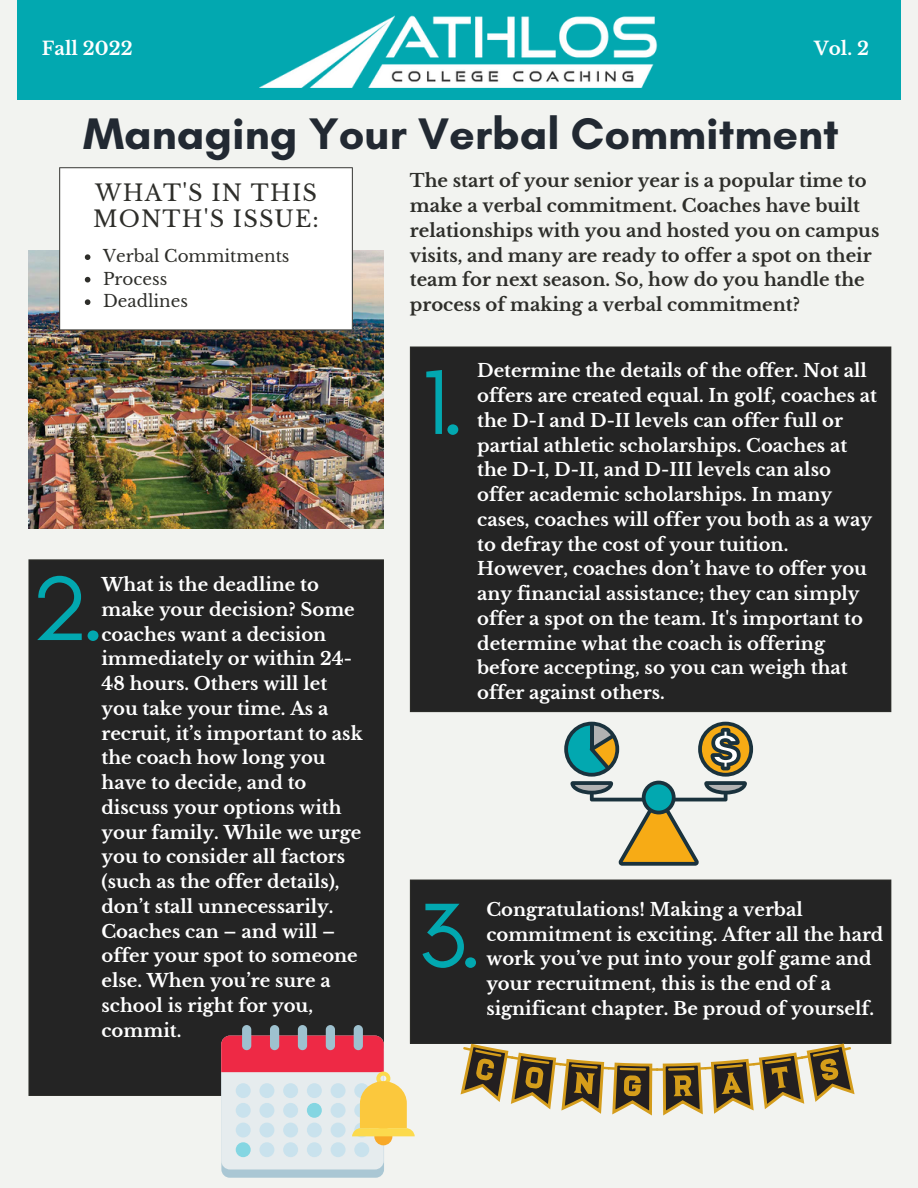
<style>
.page{position:relative;width:918px;height:1188px;background:#f2f3f0}
.page>*{position:absolute;margin:0;border:0;box-sizing:border-box;transform-origin:0 0}
.t1{font:93px "Glacial Indifference";color:#02a8b0}
.t2{font:700 45px "Glacial Indifference";color:#222932}
.t3{font:22.5px/26.4px "Libre Baskerville";letter-spacing:.05em;color:#2e2e2a}
.t4{font:700 18.3px "Libre Baskerville";color:#fff}
.t5{font:700 18px/24.8px "Libre Baskerville";color:#fff}
.t6{font:700 18px/24.8px "Libre Baskerville";color:#2e2e2a}
.t7{font:16.8px/22.5px "Libre Baskerville";color:#2e2e2a}
</style>
<div class="page">
<div style="left:17px;top:0;width:883px;height:100px;background:#02a8b0"></div>
<img style="left:28px;top:250px;width:356px;height:278px">
<div style="left:60px;top:168px;width:292px;height:162px;background:#fff"></div>
<hr style="left:59px;top:168px;width:1px;height:161px;background:#2e2e2a">
<hr style="left:352px;top:168px;width:1px;height:161px;background:#2e2e2a">
<hr style="left:60px;top:329px;width:292px;height:1px;background:#2e2e2a">
<hr style="left:60px;top:167px;width:292px;height:1px;background:#2e2e2a">
<img style="left:259px;top:15px;width:399px;height:73px">
<div style="left:410px;top:347px;width:481px;height:365px;background:#242424"></div>
<hr style="left:410px;top:347px;width:1px;height:364px;background:#2e2e2a">
<hr style="left:890px;top:347px;width:1px;height:364px;background:#2e2e2a">
<hr style="left:411px;top:711px;width:479px;height:1px;background:#2e2e2a">
<hr style="left:411px;top:346px;width:479px;height:1px;background:#2e2e2a">
<div style="left:29px;top:560px;width:354px;height:535px;background:#242424"></div>
<hr style="left:28px;top:560px;width:1px;height:535px;background:#2e2e2a">
<hr style="left:383px;top:560px;width:1px;height:535px;background:#2e2e2a">
<hr style="left:29px;top:1095px;width:354px;height:1px;background:#2e2e2a">
<hr style="left:29px;top:559px;width:354px;height:1px;background:#2e2e2a">
<div style="left:221px;top:1043px;width:163px;height:135px;background:#aac7d4;border-radius:8px"></div>
<div style="left:221px;top:1036px;width:163px;height:133px;background:#e6ecee;border-radius:9px"></div>
<div style="left:242px;top:1025px;width:9px;height:25px;background:#9ec1cf;border-radius:5px"></div>
<div style="left:270px;top:1025px;width:9px;height:25px;background:#9ec1cf;border-radius:5px"></div>
<div style="left:298px;top:1025px;width:9px;height:25px;background:#9ec1cf;border-radius:5px"></div>
<div style="left:326px;top:1025px;width:9px;height:25px;background:#9ec1cf;border-radius:5px"></div>
<div style="left:354px;top:1025px;width:9px;height:25px;background:#9ec1cf;border-radius:5px"></div>
<div style="left:236px;top:1123px;width:15px;height:14px;background:#c9e2ed;border-radius:50%"></div>
<div style="left:259px;top:1123px;width:15px;height:14px;background:#c9e2ed;border-radius:50%"></div>
<div style="left:283px;top:1123px;width:15px;height:14px;background:#c9e2ed;border-radius:50%"></div>
<div style="left:307px;top:1123px;width:15px;height:14px;background:#c9e2ed;border-radius:50%"></div>
<div style="left:331px;top:1123px;width:15px;height:14px;background:#c9e2ed;border-radius:50%"></div>
<div style="left:354px;top:1123px;width:15px;height:14px;background:#dbdfb3;border-radius:50%"></div>
<div style="left:236px;top:1142px;width:15px;height:15px;background:#84d6e2;border-radius:50%"></div>
<div style="left:259px;top:1142px;width:15px;height:15px;background:#c9e2ed;border-radius:50%"></div>
<div style="left:283px;top:1142px;width:15px;height:15px;background:#c9e2ed;border-radius:50%"></div>
<div style="left:307px;top:1142px;width:15px;height:15px;background:#c9e2ed;border-radius:50%"></div>
<div style="left:331px;top:1142px;width:15px;height:15px;background:#c9e2ed;border-radius:50%"></div>
<div style="left:354px;top:1142px;width:15px;height:15px;background:#c9e2ed;border-radius:50%"></div>
<svg style="left:374px;top:1127px;width:18px;height:18px"></svg>
<div style="left:410px;top:880px;width:481px;height:163px;background:#242424"></div>
<hr style="left:410px;top:880px;width:1px;height:163px;background:#2e2e2a">
<svg style="left:221px;top:1036px;width:194px;height:100px"></svg>
<hr style="left:890px;top:880px;width:1px;height:163px;background:#2e2e2a">
<hr style="left:411px;top:1043px;width:479px;height:1px;background:#2e2e2a">
<hr style="left:411px;top:880px;width:479px;height:1px;background:#2e2e2a">
<svg style="left:461px;top:1044px;width:394px;height:72px"></svg>
<svg style="left:564px;top:722px;width:189px;height:144px"></svg>
<hr style="left:590px;top:724px;width:4px;height:25px;background:#1a323d">
<svg style="left:85px;top:254px;width:5px;height:6px"></svg>
<svg style="left:85px;top:277px;width:5px;height:6px"></svg>
<svg style="left:85px;top:299px;width:5px;height:6px"></svg>
<p class="t4" style="left:42px;top:37px;width:92px">Fall 2022</p>
<p class="t4" style="left:814px;top:37px;width:56px">Vol. 2</p>
<h2 class="t2" style="left:83px;top:107px;width:757px">Managing Your Verbal Commitment</h2>
<p class="t3" style="left:93px;top:180px;width:227px">WHAT'S IN THIS<br>MONTH'S ISSUE:</p>
<p class="t7" style="left:103px;top:245px;width:188px">Verbal Commitments<br>Process<br>Deadlines</p>
<h1 class="t1" style="left:31px;top:552px;width:76px">2.</h1>
<p class="t5" style="left:102px;top:572px;width:263px">What is the deadline to make your decision? Some coaches want a decision immediately or within 24-<br>48 hours. Others will let you take your time. As a recruit, it’s important to ask the coach how long you have to decide, and to discuss your options with your family. While we urge you to consider all factors (such as the offer details), don’t stall unnecessarily.<br>Coaches can – and will – offer your spot to someone else. When you’re sure a school is right for you, commit.</p>
<p class="t6" style="left:410px;top:169px;width:471px">The start of your senior year is a popular time to make a verbal commitment. Coaches have built relationships with you and hosted you on campus visits, and many are ready to offer a spot on their team for next season. So, how do you handle the process of making a verbal commitment?</p>
<h1 class="t1" style="left:422px;top:346px;width:45px">1.</h1>
<p class="t5" style="left:477px;top:359px;width:401px">Determine the details of the offer. Not all offers are created equal. In golf, coaches at the D-I and D-II levels can offer full or partial athletic scholarships. Coaches at the D-I, D-II, and D-III levels can also offer academic scholarships. In many cases, coaches will offer you both as a way to defray the cost of your tuition.<br>However, coaches don’t have to offer you any financial assistance; they can simply offer a spot on the team. It's important to determine what the coach is offering before accepting, so you can weigh that offer against others.</p>
<h1 class="t1" style="left:418px;top:879px;width:67px">3.</h1>
<p class="t5" style="left:486px;top:897px;width:399px">Congratulations! Making a verbal commitment is exciting. After all the hard work you’ve put into your golf game and your recruitment, this is the end of a significant chapter. Be proud of yourself.</p>
</div>
